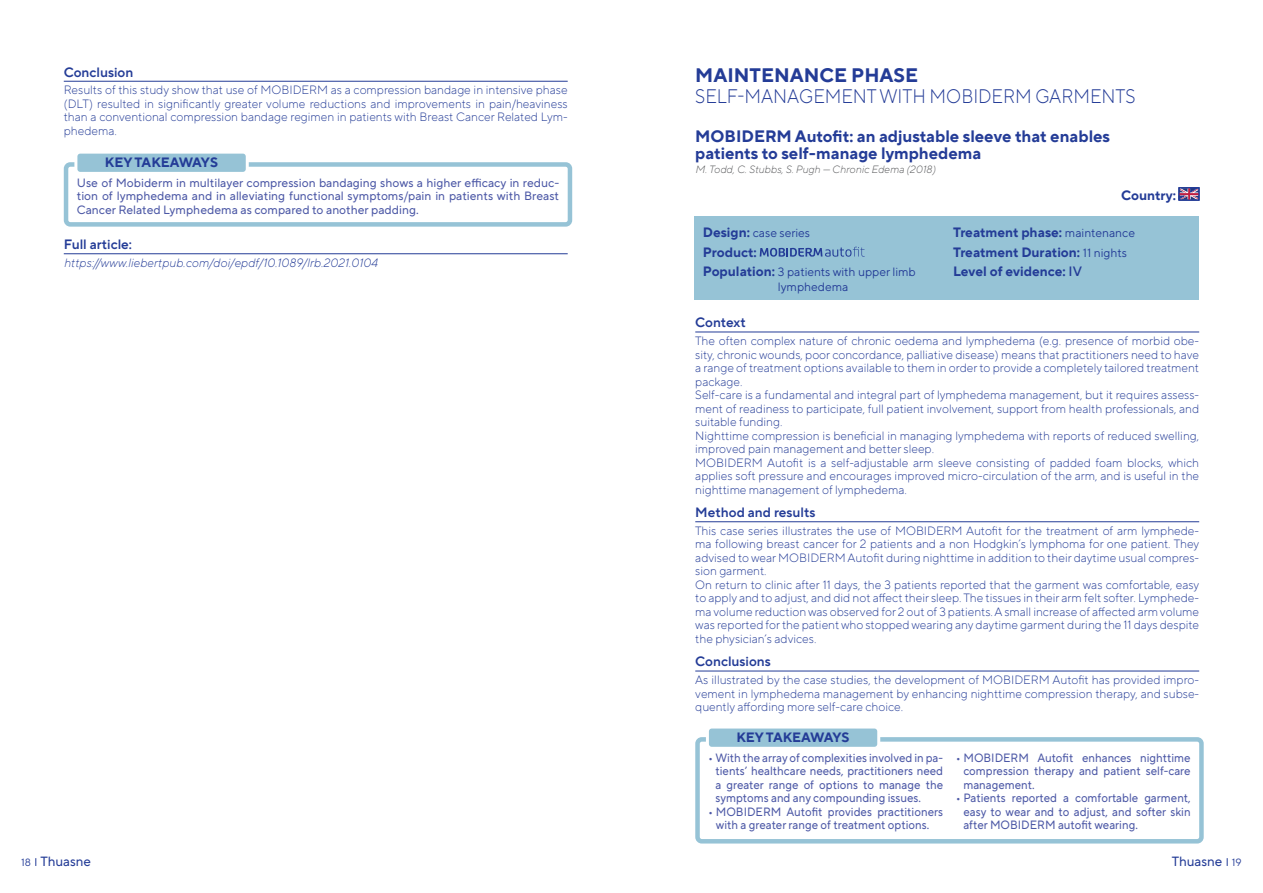
<style>
.page{position:relative;width:1263px;height:893px;background:#fff}
.page>*{position:absolute;margin:0;border:0;box-sizing:border-box;transform-origin:0 0}
.t1{font:300 19.5px "TT Norms Pro";color:#243c97;scale:.93 1}
.t2{font:700 19.5px "TT Norms Pro";color:#243c97}
.t3{font:700 16.5px/17.2px "TT Norms Pro";color:#243c97}
.t4{font:700 13.5px/19.2px "TT Norms Pro";color:#243c97}
.t5{font:600 13.5px "TT Norms Pro";color:#243c97}
.t6{font:13.35px "TT Norms Pro";color:#243c97}
.t7{font:300 12px/13.5px "TT Norms Pro";color:#243c97;text-align:justify}
.t8{font:12px/13.5px "TT Norms Pro";color:#4c58a6;text-align:justify;scale:.95 1}
.t9{font:12px/13.5px "TT Norms Pro";color:#4c58a6;text-align:justify}
.t10{font:12px/15px "TT Norms Pro";color:#243c97}
.t11{font:italic 300 12px "TT Norms Pro";color:#243c97}
.t12{font:italic 300 10.5px "TT Norms Pro";color:#57585a}
.s1{font-weight:700;font-size:13.5px}
.s2{font-weight:400;font-size:12px}
.s3{font-weight:500}
.s4{font-size:10.5px}
</style>
<div class="page">
<hr style="left:64px;top:81px;width:504px;height:1px;background:#243c97">
<hr style="left:64px;top:253px;width:504px;height:1px;background:#243c97">
<div style="left:64px;top:162px;width:508px;height:65px;border:4px solid #96c3d6;border-radius:4px"></div>
<div style="left:76px;top:152px;width:171px;height:21px;background:#96c3d6;border-radius:4px"></div>
<div style="left:74px;top:151px;width:175px;height:24px;border:3px solid #fff;border-radius:4px"></div>
<svg style="left:1178px;top:187px;width:21px;height:13px"></svg>
<div style="left:1179px;top:188px;width:20px;height:12px;border:1px solid #243c97"></div>
<div style="left:694px;top:216px;width:505px;height:84px;background:#96c3d6"></div>
<svg style="left:760px;top:247px;width:105px;height:10px"></svg>
<hr style="left:695px;top:332px;width:504px;height:1px;background:#243c97">
<hr style="left:695px;top:521px;width:504px;height:1px;background:#243c97">
<hr style="left:695px;top:671px;width:504px;height:1px;background:#243c97">
<div style="left:695px;top:737px;width:509px;height:106px;border:4px solid #96c3d6;border-radius:4px"></div>
<div style="left:707px;top:727px;width:172px;height:21px;background:#96c3d6;border-radius:4px"></div>
<div style="left:706px;top:725px;width:174px;height:25px;border:3px solid #fff;border-radius:4px"></div>
<p class="t5" style="left:64px;top:62px;width:71px">Conclusion</p>
<p class="t7" style="left:64px;top:83px;width:505px">Results of this study show that use of MOBIDERM as a compression bandage in intensive phase (DLT) resulted in significantly greater volume reductions and improvements in pain/heaviness than a conventional compression bandage regimen in patients with Breast Cancer Related Lym&shy;phedema.</p>
<p class="t4" style="left:105px;top:152px;width:114px">KEY TAKEAWAYS</p>
<p class="t9" style="left:77px;top:175px;width:484px">Use of Mobiderm in multilayer compression bandaging shows a higher efficacy in reduc&shy;tion of lymphedema and in alleviating functional symptoms/pain in patients with Breast Cancer Related Lymphedema as compared to another padding.</p>
<p class="t5" style="left:64px;top:234px;width:70px">Full article:</p>
<p class="t11" style="left:64px;top:254px;width:315px">https://www.liebertpub.com/doi/epdf/10.1089/lrb.2021.0104</p>
<h1 class="t2" style="left:695px;top:61px;width:224px">MAINTENANCE PHASE</h1>
<h1 class="t1" style="left:695px;top:82px;width:475px">SELF-MANAGEMENT WITH MOBIDERM GARMENTS</h1>
<h2 class="t3" style="left:695px;top:126px;width:416px">MOBIDERM Autofit: an adjustable sleeve that enables patients to self-manage lymphedema</h2>
<p class="t12" style="left:695px;top:161px;width:242px">M. Todd, C. Stubbs, S. Pugh — Chronic Edema (2018)</p>
<p class="t4" style="left:1121px;top:185px;width:56px">Country:</p>
<p class="t10" style="left:703px;top:225px;width:109px"><span class="s1">Design:</span> case series</p>
<p class="t4" style="left:703px;top:241px;width:55px">Product:</p>
<p class="t10" style="left:778px;top:263px;width:139px;text-indent:-75px"><span class="s1">Population:</span> 3 patients with upper limb lymphedema</p>
<p class="t4" style="left:953px;top:222px;width:183px">Treatment phase: <span class="s2">maintenance<br></span>Treatment Duration: <span class="s2">11 nights<br></span>Level of evidence: <span class="s3">IV</span></p>
<p class="t5" style="left:695px;top:313px;width:52px">Context</p>
<p class="t7" style="left:695px;top:333px;width:505px;text-align:left">The often complex nature of chronic oedema and lymphedema (e.g. presence of morbid obe&shy;sity, chronic wounds, poor concordance, palliative disease) means that practitioners need to have a range of treatment options available to them in order to provide a completely tailored treatment package.<br>Self-care is a fundamental and integral part of lymphedema management, but it requires assess&shy;ment of readiness to participate, full patient involvement, support from health professionals, and suitable funding.<br>Nighttime compression is beneficial in managing lymphedema with reports of reduced swelling, improved pain management and better sleep.<br>MOBIDERM Autofit is a self-adjustable arm sleeve consisting of padded foam blocks, which applies soft pressure and encourages improved micro-circulation of the arm, and is useful in the nighttime management of lymphedema.</p>
<p class="t5" style="left:695px;top:502px;width:122px">Method and results</p>
<p class="t7" style="left:695px;top:523px;width:506px;text-align:left">This case series illustrates the use of MOBIDERM Autofit for the treatment of arm lymphede&shy;ma following breast cancer for 2 patients and a non Hodgkin’s lymphoma for one patient. They advised to wear MOBIDERM Autofit during nighttime in addition to their daytime usual compres&shy;sion garment.<br>On return to clinic after 11 days, the 3 patients reported that the garment was comfortable, easy to apply and to adjust, and did not affect their sleep. The tissues in their arm felt softer. Lymphede&shy;ma volume reduction was observed for 2 out of 3 patients. A small increase of affected arm volume was reported for the patient who stopped wearing any daytime garment during the 11 days despite the physician’s advices.</p>
<p class="t5" style="left:695px;top:652px;width:77px">Conclusions</p>
<p class="t7" style="left:695px;top:672px;width:505px">As illustrated by the case studies, the development of MOBIDERM Autofit has provided impro&shy;vement in lymphedema management by enhancing nighttime compression therapy, and subse&shy;quently affording more self-care choice.</p>
<p class="t8" style="left:715px;top:750px;width:241px;text-indent:-7px">• With the array of complexities involved in pa&shy;tients’ healthcare needs, practitioners need a greater range of options to manage the symptoms and any compounding issues.</p>
<p class="t8" style="left:708px;top:804px;width:249px;text-align:center">• MOBIDERM Autofit provides practitioners with a greater range of treatment options.</p>
<p class="t4" style="left:736px;top:727px;width:114px">KEY TAKEAWAYS</p>
<p class="t8" style="left:963px;top:750px;width:241px;text-indent:-8px">• MOBIDERM Autofit enhances nighttime compression therapy and patient self-care management.</p>
<p class="t8" style="left:963px;top:790px;width:241px;text-indent:-8px">• Patients reported a comfortable garment, easy to wear and to adjust, and softer skin after MOBIDERM autofit wearing.</p>
<p class="t6" style="left:21px;top:851px;width:71px"><span class="s4">18</span> Thuasne</p>
<p class="t6" style="left:1172px;top:851px;width:71px">Thuasne <span class="s4">19</span></p>
</div>
